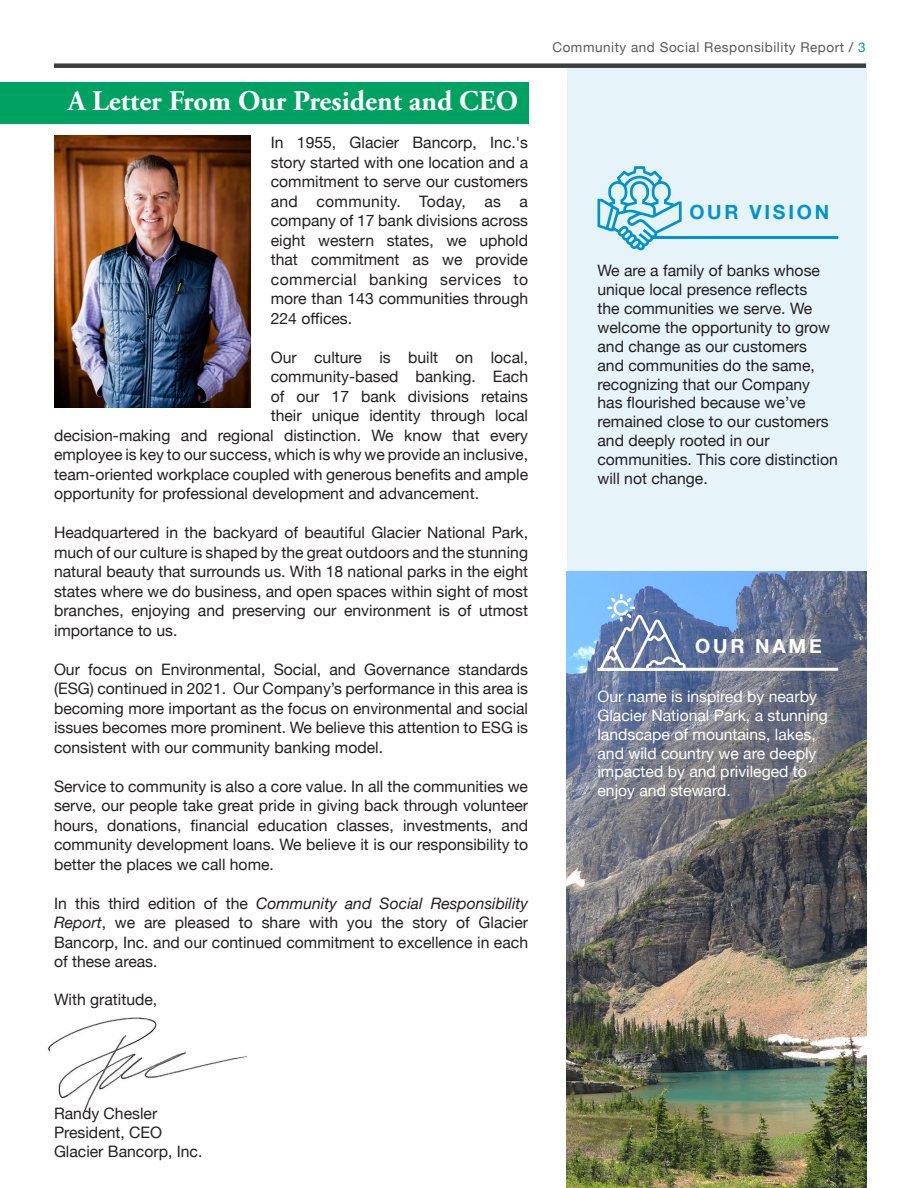
<style>
.page{position:relative;width:918px;height:1188px;background:#fff}
.page>*{position:absolute;margin:0;border:0;box-sizing:border-box;transform-origin:0 0}
.t1{font:700 28.5px "Adobe Garamond Pro";color:#fff}
.t2{font:700 19.5px "Helvetica Neue";letter-spacing:.14em;color:#0093d0}
.t3{font:700 19.5px "Helvetica Neue";letter-spacing:.14em;color:#fff}
.t4{font:15.75px/19.5px "Helvetica Neue";color:#231f20;text-align:justify}
.t5{font:15.75px/18.9px "Helvetica Neue";color:#fff}
.t6{font:13.5px "Helvetica Neue";letter-spacing:.04em;color:#57585a}
.s1{font-style:italic}
.s2{color:#3e3e3f}
.s3{color:#0093d0}
</style>
<div class="page">
<div style="left:54px;top:63px;width:812px;height:5px;background:#3e3e3f"></div>
<div style="left:0;top:82px;width:528px;height:41px;background:#00a261"></div>
<div style="left:567px;top:68px;width:299px;height:1120px;background:#e6f4fa"></div>
<img style="left:48px;top:1017px;width:200px;height:94px">
<img style="left:54px;top:136px;width:197px;height:271px">
<hr style="left:651px;top:236px;width:187px;height:3px;background:#0093d0">
<img style="left:567px;top:571px;width:299px;height:617px">
<svg style="left:597px;top:166px;width:85px;height:84px"></svg>
<hr style="left:597px;top:668px;width:241px;height:3px;background:#fff">
<svg style="left:597px;top:594px;width:89px;height:77px;background:#7c95bf"></svg>
<p class="t1" style="left:68px;top:85px;width:452px">A Letter From Our President and CEO</p>
<p class="t4" style="left:271px;top:134px;width:259px">In 1955, Glacier Bancorp, Inc.'s story started with one location and a commitment to serve our customers and community. Today, as a company of 17 bank divisions across eight western states, we uphold that commitment as we provide commercial banking services to more than 143 communities through 224 offices.</p>
<p class="t4" style="left:271px;top:348px;width:259px">Our culture is built on local,</p>
<p class="t4" style="left:271px;top:368px;width:259px">community-based banking. Each</p>
<p class="t4" style="left:271px;top:387px;width:259px">of our 17 bank divisions retains</p>
<p class="t4" style="left:271px;top:407px;width:259px">their unique identity through local</p>
<p class="t4" style="left:54px;top:426px;width:476px">decision-making and regional distinction. We know that every</p>
<p class="t4" style="left:54px;top:446px;width:476px">employee is key to our success, which is why we provide an inclusive,</p>
<p class="t4" style="left:54px;top:465px;width:476px">team-oriented workplace coupled with generous benefits and ample</p>
<p class="t4" style="left:54px;top:485px;width:427px">opportunity for professional development and advancement.</p>
<p class="t4" style="left:54px;top:524px;width:476px">Headquartered in the backyard of beautiful Glacier National Park, much of our culture is shaped by the great outdoors and the stunning natural beauty that surrounds us. With 18 national parks in the eight states where we do business, and open spaces within sight of most branches, enjoying and preserving our environment is of utmost importance to us.</p>
<p class="t4" style="left:54px;top:660px;width:476px">Our focus on Environmental, Social, and Governance standards (ESG) continued in 2021. Our Company’s performance in this area is becoming more important as the focus on environmental and social issues becomes more prominent. We believe this attention to ESG is consistent with our community banking model.</p>
<p class="t4" style="left:54px;top:777px;width:476px">Service to community is also a core value. In all the communities we serve, our people take great pride in giving back through volunteer hours, donations, financial education classes, investments, and community development loans. We believe it is our responsibility to better the places we call home.</p>
<p class="t4" style="left:54px;top:894px;width:476px">In this third edition of the <span class="s1">Community and Social Responsibility Report</span>, we are pleased to share with you the story of Glacier Bancorp, Inc. and our continued commitment to excellence in each of these areas.</p>
<p class="t4" style="left:54px;top:991px;width:105px">With gratitude,</p>
<p class="t6" style="left:552px;top:37px;width:315px">Community and Social Responsibility Report <span class="s2">/</span> <span class="s3">3</span></p>
<p class="t2" style="left:689px;top:197px;width:141px">OUR VISION</p>
<p class="t4" style="left:597px;top:262px;width:242px;line-height:18.9px;text-align:left">We are a family of banks whose unique local presence reflects<br>the communities we serve. We welcome the opportunity to grow and change as our customers<br>and communities do the same, recognizing that our Company has flourished because we’ve remained close to our customers and deeply rooted in our communities. This core distinction will not change.</p>
<p class="t3" style="left:695px;top:631px;width:128px">OUR NAME</p>
<p class="t5" style="left:597px;top:688px;width:232px">Our name is inspired by nearby<br>Glacier National Park, a stunning landscape of mountains, lakes, and wild country we are deeply impacted by and privileged to enjoy and steward.</p>
<p class="t4" style="left:54px;top:1104px;width:105px">Randy Chesler</p>
<p class="t4" style="left:54px;top:1123px;width:110px">President, CEO</p>
<p class="t4" style="left:54px;top:1142px;width:150px">Glacier Bancorp, Inc.</p>
</div>
